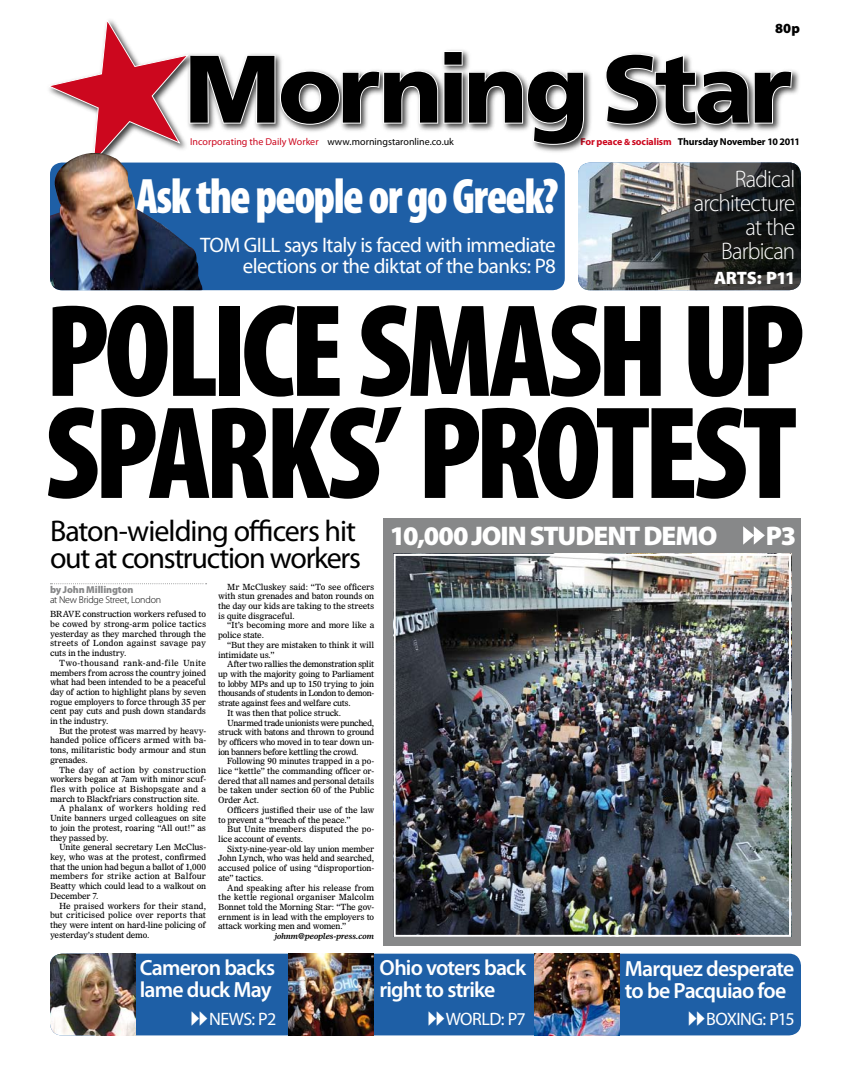
<style>
.page{position:relative;width:851px;height:1078px;background:#fff}
.page>*{position:absolute;margin:0;border:0;box-sizing:border-box;transform-origin:0 0}
.t1{font:900 condensed 133px/102px "Myriad Pro";letter-spacing:-.04em;color:#000}
.t2{font:900 95.6px "Frutiger";letter-spacing:-.04em;color:#000}
.t3{font:900 condensed 50px "Myriad Pro";letter-spacing:-.04em;color:#fff;scale:.93 1}
.t4{font:30px/27px "Myriad Pro";letter-spacing:-.04em;color:#000}
.t5{font:900 27px "Myriad Pro";letter-spacing:-.04em;color:#fff}
.t6{font:300 24px/24px "Myriad Pro";letter-spacing:-.035em;color:#fff;text-align:right;scale:.96 1}
.t7{font:600 22px/22px "Myriad Pro";letter-spacing:-.035em;color:#fff}
.t8{font:21px/21px "Myriad Pro";letter-spacing:-.03em;color:#fff;text-align:right}
.t9{font:18px "Myriad Pro";letter-spacing:-.035em;color:#fff}
.t10{font:900 18px "Myriad Pro";letter-spacing:-.03em;color:#fff}
.t11{font:900 14px "Myriad Pro";color:#000}
.t12{font:10px "Myriad Pro";color:#cc071e}
.t13{font:300 10px "Myriad Pro";letter-spacing:-.02em;color:#000}
.t14{font:700 10px "Myriad Pro";letter-spacing:-.015em;color:#000}
.t15{font:700 10px "Myriad Pro";letter-spacing:-.015em;color:#cc071e}
.t16{font:900 10px "Myriad Pro";letter-spacing:-.01em;color:#878889}
.t17{font:8.5px/9.7px "Olympian";letter-spacing:-.025em;color:#000;text-align:justify}
.t18{font:8.5px "Olympian";letter-spacing:-.045em;color:#000}
.t19{font:8.5px "Olympian";letter-spacing:-.05em;color:#000}
.t20{font:8.5px "Olympian";color:#000}
.t21{font:8.5px "Olympian";letter-spacing:.005em;color:#000}
.t22{font:8.5px "Olympian";letter-spacing:.02em;color:#000}
.t23{font:8.5px "Olympian";letter-spacing:-.005em;color:#000}
.t24{font:italic 700 8px "Olympian";letter-spacing:-.01em;color:#000}
.s1{color:#000}
.s2{font-size:9px}
</style>
<div class="page">
<div style="left:186px;top:47px;width:615px;height:107px;background:#000;opacity:.75"></div>
<svg style="left:605px;top:53px;width:189px;height:73px"></svg>
<svg style="left:49px;top:20px;width:536px;height:145px"></svg>
<svg style="left:50px;top:583px;width:157px;height:1px"></svg>
<div style="left:383px;top:517px;width:418px;height:428px;background:#878889"></div>
<img style="left:397px;top:556px;width:391px;height:377px">
<div style="left:394px;top:553px;width:397px;height:383px;border:2px solid #fff"></div>
<svg style="left:743px;top:526px;width:22px;height:18px"></svg>
<div style="left:50px;top:953px;width:751px;height:82px;background:#1e5fa6;border-radius:12px"></div>
<img style="left:50px;top:953px;width:85px;height:82px;border-radius:12px">
<img style="left:288px;top:953px;width:86px;height:82px">
<img style="left:535px;top:953px;width:85px;height:82px">
<img style="left:96px;top:953px;width:39px;height:82px">
<div style="left:50px;top:162px;width:515px;height:128px;background:#1e5fa6;border-radius:12px"></div>
<img style="left:578px;top:162px;width:223px;height:128px;border-radius:12px">
<img style="left:50px;top:145px;width:154px;height:145px">
<svg style="left:688px;top:162px;width:114px;height:128px;background:#262727"></svg>
<h3 class="t11" style="left:775px;top:19px;width:26px">80P</h3>
<h2 class="t2" style="left:185px;top:31px;width:609px">Morning Star</h2>
<p class="t12" style="left:190px;top:135px;width:265px">Incorporating the Daily Worker <span class="s1">www.morningstaronline.co.uk</span></p>
<p class="t14" style="left:678px;top:135px;width:124px">Thursday November 10 2011</p>
<p class="t15" style="left:581px;top:135px;width:93px">For peace <span class="s2">&amp;</span> socialism</p>
<h3 class="t3" style="left:136px;top:164px;width:456px">Ask the people or go Greek?</h3>
<h3 class="t6" style="left:694px;top:166px;width:107px">Radical architecture at the<br>Barbican</h3>
<h3 class="t10" style="left:714px;top:266px;width:83px">ARTS: P11</h3>
<h3 class="t8" style="left:200px;top:234px;width:357px">TOM GILL says Italy is faced with immediate elections or the diktat of the banks: P8</h3>
<h1 class="t1" style="left:45px;top:296px;width:761px">POLICE SMASH UP<br>SPARKS’ PROTEST</h1>
<h3 class="t4" style="left:50px;top:517px;width:313px">Baton-wielding officers hit out at construction workers</h3>
<h3 class="t5" style="left:390px;top:517px;width:318px">10,000 JOIN STUDENT DEMO</h3>
<h3 class="t5" style="left:766px;top:517px;width:32px">P3</h3>
<p class="t16" style="left:50px;top:582px;width:85px">BY JOHN MILLINGTON</p>
<p class="t13" style="left:50px;top:593px;width:113px">at New Bridge Street, London</p>
<p class="t17" style="left:50px;top:609px;width:158px">BRAVE construction workers refused to be cowed by strong-arm police tactics yesterday as they marched through the streets of London against savage pay cuts in the industry.</p>
<p class="t17" style="left:50px;top:657px;width:158px;text-indent:9px">Two-thousand rank-and-file Unite members from across the country joined what had been intended to be a peaceful day of action to highlight plans by seven rogue employers to force through 35 per cent pay cuts and push down standards in the industry.</p>
<p class="t17" style="left:50px;top:725px;width:158px;text-indent:9px">But the protest was marred by heavy&shy;handed police officers armed with ba&shy;tons, militaristic body armour and stun grenades.</p>
<p class="t22" style="left:59px;top:764px;width:149px">The day of action by construction</p>
<p class="t17" style="left:50px;top:774px;width:158px">workers began at 7am with minor scuf-</p>
<p class="t21" style="left:50px;top:783px;width:158px">fles with police at Bishopsgate and a</p>
<p class="t17" style="left:50px;top:793px;width:151px">march to Blackfriars construction site.</p>
<p class="t22" style="left:59px;top:802px;width:149px">A phalanx of workers holding red</p>
<p class="t17" style="left:50px;top:812px;width:158px">Unite banners urged colleagues on site</p>
<p class="t17" style="left:50px;top:822px;width:158px">to join the protest, roaring “All out!” as</p>
<p class="t17" style="left:50px;top:832px;width:60px">they passed by.</p>
<p class="t17" style="left:59px;top:842px;width:149px">Unite general secretary Len McClus-</p>
<p class="t17" style="left:50px;top:851px;width:158px">key, who was at the protest, confirmed</p>
<p class="t17" style="left:50px;top:861px;width:158px">that the union had begun a ballot of 1,000</p>
<p class="t21" style="left:50px;top:870px;width:158px">members for strike action at Balfour</p>
<p class="t17" style="left:50px;top:880px;width:158px">Beatty which could lead to a walkout on</p>
<p class="t17" style="left:50px;top:890px;width:50px">December 7.</p>
<p class="t23" style="left:59px;top:899px;width:149px">He praised workers for their stand,</p>
<p class="t20" style="left:50px;top:909px;width:158px">but criticised police over reports that</p>
<p class="t17" style="left:50px;top:919px;width:158px">they were intent on hard-line policing of</p>
<p class="t17" style="left:50px;top:929px;width:101px">yesterday’s student demo.</p>
<p class="t17" style="left:218px;top:581px;width:158px;text-indent:9px">Mr McCluskey said: “To see officers with stun grenades and baton rounds on the day our kids are taking to the streets is quite disgraceful.</p>
<p class="t17" style="left:218px;top:620px;width:158px;text-indent:9px">“It’s becoming more and more like a police state.</p>
<p class="t17" style="left:218px;top:639px;width:158px;text-indent:9px">“But they are mistaken to think it will intimidate us.”</p>
<p class="t18" style="left:227px;top:658px;width:149px">After two rallies the demonstration split</p>
<p class="t17" style="left:218px;top:668px;width:158px">up with the majority going to Parliament</p>
<p class="t18" style="left:218px;top:678px;width:158px">to lobby MPs and up to 150 trying to join</p>
<p class="t19" style="left:218px;top:688px;width:158px">thousands of students in London to demon-</p>
<p class="t18" style="left:218px;top:697px;width:134px">strate against fees and welfare cuts.</p>
<p class="t17" style="left:227px;top:707px;width:116px">It was then that police struck.</p>
<p class="t18" style="left:227px;top:717px;width:149px">Unarmed trade unionists were punched,</p>
<p class="t17" style="left:218px;top:727px;width:158px">struck with batons and thrown to ground</p>
<p class="t19" style="left:218px;top:736px;width:158px">by officers who moved in to tear down un-</p>
<p class="t18" style="left:218px;top:746px;width:142px">ion banners before kettling the crowd.</p>
<p class="t17" style="left:227px;top:756px;width:149px">Following 90 minutes trapped in a po-</p>
<p class="t17" style="left:218px;top:765px;width:158px">lice “kettle” the commanding officer or-</p>
<p class="t17" style="left:218px;top:775px;width:158px">dered that all names and personal details</p>
<p class="t17" style="left:218px;top:785px;width:158px">be taken under section 60 of the Public</p>
<p class="t17" style="left:218px;top:794px;width:43px">Order Act.</p>
<p class="t17" style="left:227px;top:804px;width:149px">Officers justified their use of the law</p>
<p class="t17" style="left:218px;top:814px;width:134px">to prevent a “breach of the peace.”</p>
<p class="t17" style="left:227px;top:824px;width:149px">But Unite members disputed the po-</p>
<p class="t17" style="left:218px;top:833px;width:87px">lice account of events.</p>
<p class="t17" style="left:227px;top:843px;width:149px">Sixty-nine-year-old lay union member</p>
<p class="t17" style="left:218px;top:853px;width:158px">John Lynch, who was held and searched,</p>
<p class="t17" style="left:218px;top:862px;width:158px">accused police of using “disproportion-</p>
<p class="t17" style="left:218px;top:872px;width:47px">ate” tactics.</p>
<p class="t17" style="left:227px;top:882px;width:149px">And speaking after his release from</p>
<p class="t20" style="left:218px;top:891px;width:158px">the kettle regional organiser Malcolm</p>
<p class="t17" style="left:218px;top:901px;width:158px">Bonnet told the Morning Star: “The gov-</p>
<p class="t17" style="left:218px;top:911px;width:158px">ernment is in lead with the employers to</p>
<p class="t17" style="left:218px;top:921px;width:130px">attack working men and women.”</p>
<p class="t24" style="left:275px;top:930px;width:101px">johnm@peoples-press.com</p>
<h3 class="t7" style="left:140px;top:956px;width:137px">Cameron backs lame duck May</h3>
<h3 class="t9" style="left:209px;top:1008px;width:69px">NEWS: p2</h3>
<h3 class="t7" style="left:380px;top:956px;width:148px">Ohio voters back right to strike</h3>
<h3 class="t7" style="left:625px;top:956px;width:171px">Marquez desperate to be Pacquiao foe</h3>
<h3 class="t9" style="left:446px;top:1008px;width:81px">WORLD: p7</h3>
<h3 class="t9" style="left:706px;top:1008px;width:90px">BOXING: p15</h3>
</div>
